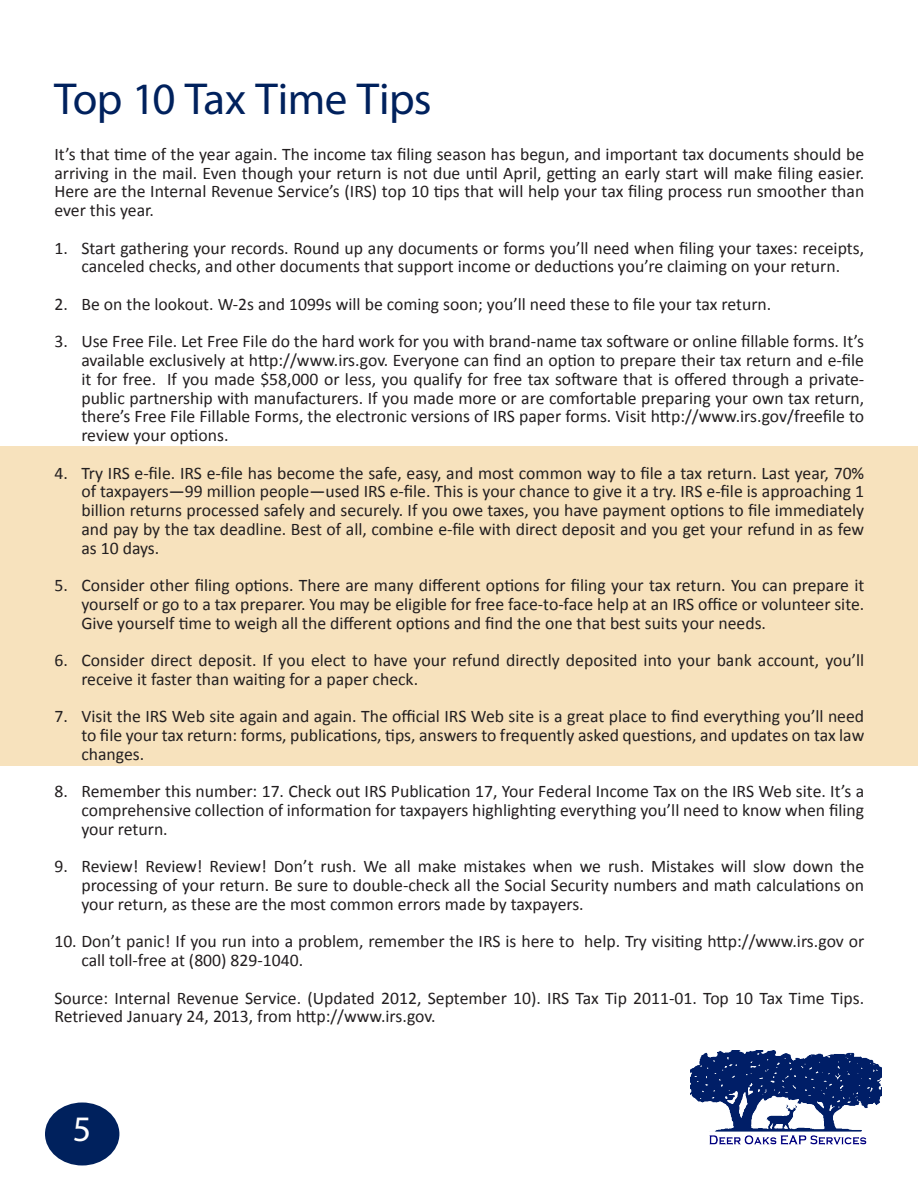
<style>
.page{position:relative;width:918px;height:1188px;background:#fff}
.page>*{position:absolute;margin:0;border:0;box-sizing:border-box;transform-origin:0 0}
.t1{font:45px "Myriad Pro";letter-spacing:-.015em;color:#00215d}
.t2{font:36px "Myriad Pro";color:#fff}
.t3{font:17.7px/18.8px "Calibri";color:#231f20;text-align:justify}
</style>
<div class="page">
<img style="left:690px;top:1050px;width:192px;height:95px">
<div style="left:1px;top:447px;width:917px;height:319px;background:#f7e2bd"></div>
<div style="left:45px;top:1102px;width:74px;height:64px;background:#00215d;border-radius:50%"></div>
<p class="t1" style="left:54px;top:71px;width:379px">Top 10 Tax Time Tips</p>
<p class="t3" style="left:54px;top:145px;width:811px">It’s that time of the year again. The income tax filing season has begun, and important tax documents should be arriving in the mail. Even though your return is not due until April, getting an early start will make filing easier.<br>Here are the Internal Revenue Service’s (IRS) top 10 tips that will help your tax filing process run smoother than ever this year.</p>
<p class="t3" style="left:54px;top:238px;width:811px;text-align:center">1. Start gathering your records. Round up any documents or forms you’ll need when filing your taxes: receipts, canceled checks, and other documents that support income or deductions you’re claiming on your return.</p>
<p class="t3" style="left:54px;top:295px;width:718px">2. Be on the lookout. W-2s and 1099s will be coming soon; you’ll need these to file your tax return.</p>
<p class="t3" style="left:81px;top:332px;width:784px;text-indent:-27px">3. Use Free File. Let Free File do the hard work for you with brand-name tax software or online fillable forms. It’s available exclusively at http://www.irs.gov. Everyone can find an option to prepare their tax return and e-file it for free. If you made $58,000 or less, you qualify for free tax software that is offered through a private&shy;public partnership with manufacturers. If you made more or are comfortable preparing your own tax return, there’s Free File Fillable Forms, the electronic versions of IRS paper forms. Visit http://www.irs.gov/freefile to review your options.</p>
<p class="t3" style="left:81px;top:463px;width:784px;text-indent:-27px">4. Try IRS e-file. IRS e-file has become the safe, easy, and most common way to file a tax return. Last year, 70% of taxpayers—99 million people—used IRS e-file. This is your chance to give it a try. IRS e-file is approaching 1 billion returns processed safely and securely. If you owe taxes, you have payment options to file immediately and pay by the tax deadline. Best of all, combine e-file with direct deposit and you get your refund in as few as 10 days.</p>
<p class="t3" style="left:81px;top:576px;width:784px;text-indent:-27px">5. Consider other filing options. There are many different options for filing your tax return. You can prepare it yourself or go to a tax preparer. You may be eligible for free face-to-face help at an IRS office or volunteer site.<br>Give yourself time to weigh all the different options and find the one that best suits your needs.</p>
<p class="t3" style="left:81px;top:651px;width:784px;text-indent:-27px">6. Consider direct deposit. If you elect to have your refund directly deposited into your bank account, you’ll receive it faster than waiting for a paper check.</p>
<p class="t3" style="left:81px;top:707px;width:784px;text-indent:-27px">7. Visit the IRS Web site again and again. The official IRS Web site is a great place to find everything you’ll need to file your tax return: forms, publications, tips, answers to frequently asked questions, and updates on tax law changes.</p>
<p class="t3" style="left:81px;top:782px;width:784px;text-indent:-27px">8. Remember this number: 17. Check out IRS Publication 17, Your Federal Income Tax on the IRS Web site. It’s a comprehensive collection of information for taxpayers highlighting everything you’ll need to know when filing your return.</p>
<p class="t3" style="left:81px;top:857px;width:784px;text-indent:-27px">9. Review! Review! Review! Don’t rush. We all make mistakes when we rush. Mistakes will slow down the processing of your return. Be sure to double-check all the Social Security numbers and math calculations on your return, as these are the most common errors made by taxpayers.</p>
<p class="t3" style="left:81px;top:932px;width:785px;text-indent:-27px">10. Don’t panic! If you run into a problem, remember the IRS is here to help. Try visiting http://www.irs.gov or call toll-free at (800) 829-1040.</p>
<p class="t3" style="left:54px;top:988px;width:811px">Source: Internal Revenue Service. (Updated 2012, September 10). IRS Tax Tip 2011-01. Top 10 Tax Time Tips.<br>Retrieved January 24, 2013, from http://www.irs.gov.</p>
<p class="t2" style="left:73px;top:1106px;width:20px">5</p>
</div>
